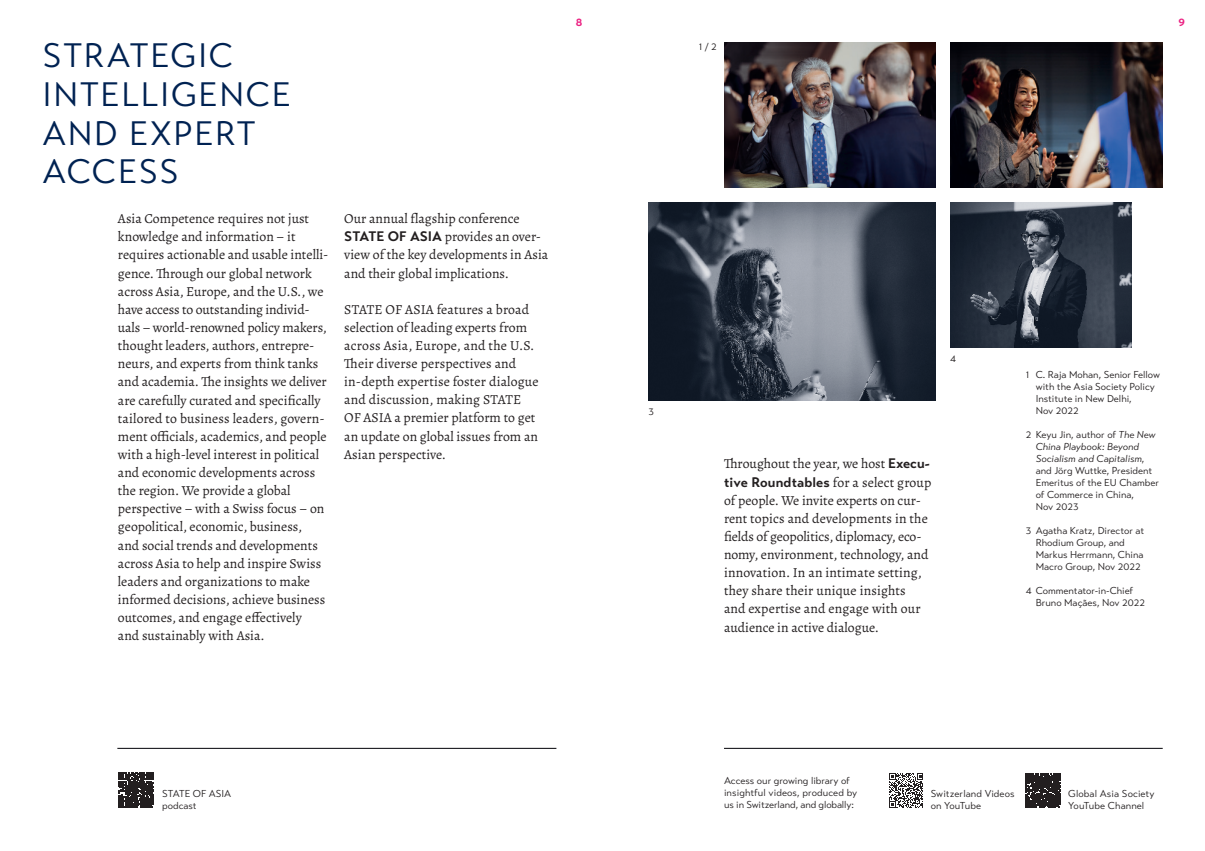
<style>
.page{position:relative;width:1205px;height:851px;background:#fff}
.page>*{position:absolute;margin:0;border:0;box-sizing:border-box;transform-origin:0 0}
.t1{font:33.75px/38.8px "Transat Text Standard";letter-spacing:.05em;color:#002252}
.t2{font:13.75px/18.1px "Alegreya";color:#231f20}
.t3{font:700 13.75px "Transat Text";letter-spacing:.01em;color:#231f20}
.t4{font:700 11.25px "Transat Text";color:#eb2182}
.t5{font:10px/12px "Transat Text Standard";color:#231f20}
.s1{font-family:"Transat Text";font-weight:700}
.s2{font-family:"Alegreya";font-weight:400}
.s3{font-style:italic}
</style>
<div class="page">
<img style="left:648px;top:202px;width:288px;height:198px">
<img style="left:950px;top:202px;width:182px;height:145px">
<img style="left:950px;top:43px;width:212px;height:145px">
<img style="left:724px;top:43px;width:212px;height:145px">
<svg style="left:119px;top:772px;width:35px;height:35px"></svg>
<svg style="left:889px;top:773px;width:34px;height:34px"></svg>
<svg style="left:1026px;top:773px;width:34px;height:34px"></svg>
<hr style="left:724px;top:748px;width:438px;height:1px;background:#000006">
<hr style="left:117px;top:748px;width:439px;height:1px;background:#000006">
<h1 class="t1" style="left:43px;top:36px;width:250px">STRATEGIC<br>INTELLIGENCE<br>AND EXPERT<br>ACCESS</h1>
<p class="t2" style="left:118px;top:209px;width:212px">Asia Competence requires not just knowledge and information – it requires actionable and usable intelli&shy;gence. Through our global network across Asia, Europe, and the U.S., we have access to outstanding individ&shy;uals – world-renowned policy makers, thought leaders, authors, entrepre&shy;neurs, and experts from think tanks and academia. The insights we deliver are carefully curated and specifically tailored to business leaders, govern&shy;ment officials, academics, and people with a high-level interest in political and economic developments across the region. We provide a global perspective – with a Swiss focus – on geopolitical, economic, business,<br>and social trends and developments across Asia to help and inspire Swiss leaders and organizations to make informed decisions, achieve business outcomes, and engage effectively<br>and sustainably with Asia.</p>
<p class="t2" style="left:344px;top:209px;width:205px">Our annual flagship conference<br><span class="s1">STATE OF ASIA</span> provides an over&shy;view of the key developments in Asia and their global implications.</p>
<p class="t2" style="left:344px;top:300px;width:196px">STATE OF ASIA features a broad selection of leading experts from across Asia, Europe, and the U.S.<br>Their diverse perspectives and in-depth expertise foster dialogue and discussion, making STATE<br>OF ASIA a premier platform to get an update on global issues from an<br>Asian perspective.</p>
<p class="t4" style="left:576px;top:15px;width:8px">8</p>
<p class="t4" style="left:1178px;top:15px;width:8px">9</p>
<p class="t5" style="left:699px;top:40px;width:20px">1 / 2</p>
<p class="t5" style="left:648px;top:406px;width:7px">3</p>
<p class="t5" style="left:950px;top:353px;width:7px">4</p>
<p class="t2" style="left:724px;top:454px;width:207px">Throughout the year, we host <span class="s1">Execu-</span></p>
<p class="t3" style="left:724px;top:473px;width:209px">tive Roundtables <span class="s2">for a select group</span></p>
<p class="t2" style="left:724px;top:491px;width:206px">of people. We invite experts on cur&shy;rent topics and developments in the fields of geopolitics, diplomacy, eco&shy;nomy, environment, technology, and innovation. In an intimate setting, they share their unique insights and expertise and engage with our audience in active dialogue.</p>
<p class="t5" style="left:1036px;top:368px;width:126px;text-indent:-10px">1 C. Raja Mohan, Senior Fellow with the Asia Society Policy<br>Institute in New Delhi,<br>Nov 2022</p>
<p class="t5" style="left:1036px;top:428px;width:125px;text-indent:-10px">2 Keyu Jin, author of <span class="s3">The New<br>China Playbook: Beyond<br>Socialism and Capitalism</span>, and Jörg Wuttke, President<br>Emeritus of the EU Chamber of Commerce in China,<br>Nov 2023</p>
<p class="t5" style="left:1036px;top:524px;width:110px;text-indent:-10px">3 Agatha Kratz, Director at<br>Rhodium Group, and<br>Markus Herrmann, China<br>Macro Group, Nov 2022</p>
<p class="t5" style="left:1036px;top:584px;width:111px;text-indent:-10px">4 Commentator-in-Chief<br>Bruno Maçães, Nov 2022</p>
<p class="t5" style="left:162px;top:787px;width:70px">STATE OF ASIA podcast</p>
<p class="t5" style="left:724px;top:774px;width:135px">Access our growing library of insightful videos, produced by us in Switzerland, and globally:</p>
<p class="t5" style="left:931px;top:787px;width:85px">Switzerland Videos on YouTube</p>
<p class="t5" style="left:1068px;top:787px;width:88px">Global Asia Society<br>YouTube Channel</p>
</div>
